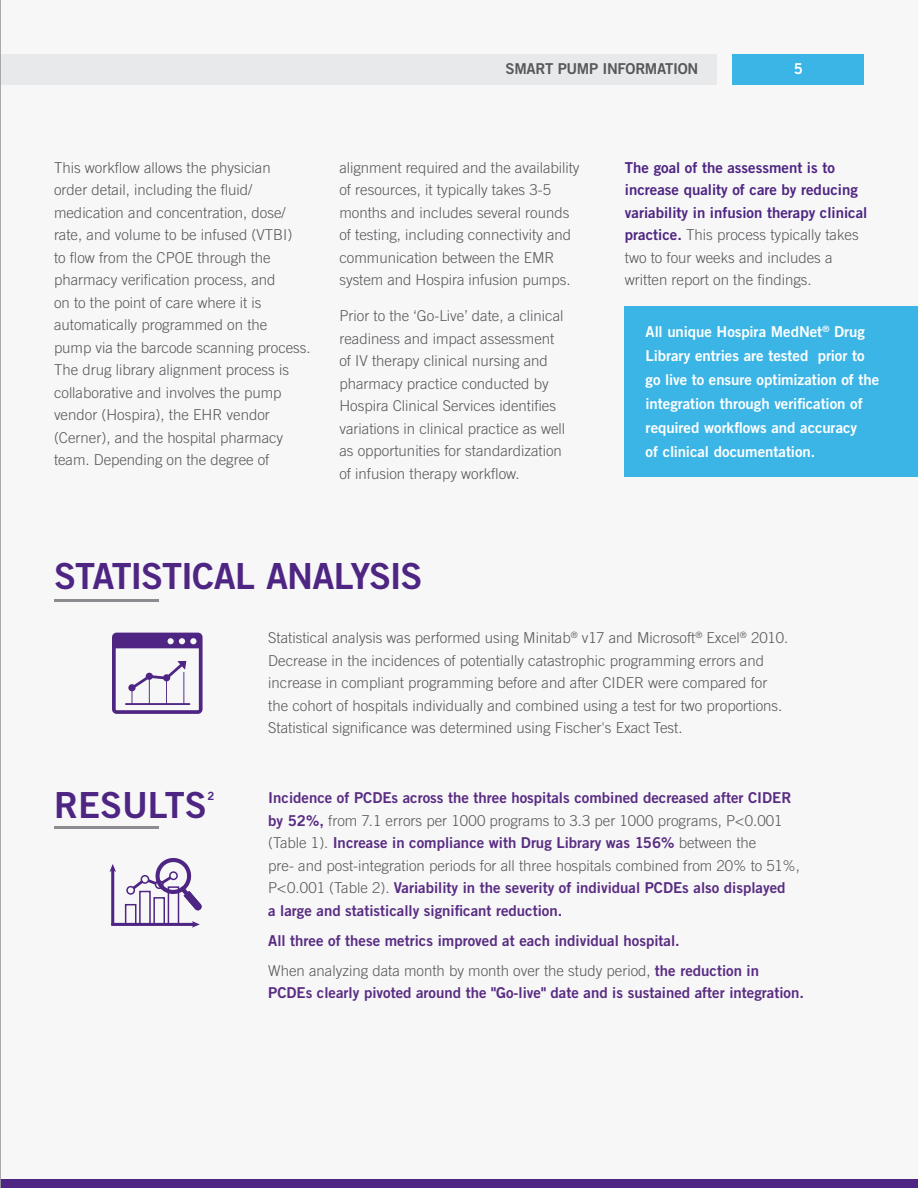
<style>
.page{position:relative;width:918px;height:1188px;background:#fff}
.page>*{position:absolute;margin:0;border:0;box-sizing:border-box;transform-origin:0 0}
.t1{font:36px "Trade Gothic LT Std Bd 2";letter-spacing:-.025em;color:#4e2582}
.t2{font:36px "Trade Gothic LT Std Bd 2";color:#4e2582}
.t3{font:300 15px/22.5px "Trade Gothic LT Std";color:#57585a}
.t4{font:15px/22.5px "Trade Gothic LT Std Bd 2";color:#592c82}
.t5{font:15px/24px "Trade Gothic LT Std Bd 2";letter-spacing:-.005em;color:#fff}
.t6{font:15px/22.5px "Trade Gothic LT Std Bd 2";color:#4e2582}
.t7{font:15px "Trade Gothic LT Std Bd 2";letter-spacing:-.025em;color:#57585a}
.t8{font:11.4px "Trade Gothic LT Std Bd 2";color:#4e2582}
.s1{font-family:"Trade Gothic LT Std Bd 2";font-weight:400;color:#4e2582}
.s2{font-family:"Trade Gothic LT Std Bd 2";font-weight:400;color:#592c82}
.s3{font-family:"Trade Gothic LT Std";font-weight:300;color:#57585a}
</style>
<div class="page">
<div style="left:0;top:0;width:918px;height:1179px;background:#f7f7f8"></div>
<div style="left:733px;top:54px;width:131px;height:31px;background:#3bb5e6"></div>
<div style="left:0;top:54px;width:716px;height:31px;background:#e8e9ea"></div>
<div style="left:0;top:1179px;width:918px;height:9px;background:#4e2582"></div>
<hr style="left:0;top:0;width:1px;height:1188px;background:#9d9fa2">
<svg style="left:112px;top:633px;width:91px;height:81px"></svg>
<hr style="left:54px;top:600px;width:104px;height:2px;background:#8a8c8f">
<hr style="left:54px;top:826px;width:104px;height:3px;background:#8a8c8f">
<div style="left:111px;top:869px;width:3px;height:56px;background:#4e2582;border:2px solid #4e2582"></div>
<svg style="left:109px;top:864px;width:7px;height:8px"></svg>
<div style="left:111px;top:923px;width:84px;height:3px;background:#4e2582;border:2px solid #4e2582"></div>
<svg style="left:124px;top:858px;width:78px;height:70px"></svg>
<div style="left:625px;top:307px;width:293px;height:170px;background:#3bb5e6"></div>
<p class="t7" style="left:506px;top:60px;width:194px">SMART PUMP INFORMATION</p>
<p class="t5" style="left:794px;top:57px;width:11px">5</p>
<p class="t3" style="left:54px;top:156px;width:258px">This workflow allows the physician<br>order detail, including the fluid/ medication and concentration, dose/ rate, and volume to be infused (VTBI)<br>to flow from the CPOE through the pharmacy verification process, and<br>on to the point of care where it is automatically programmed on the<br>pump via the barcode scanning process.<br>The drug library alignment process is collaborative and involves the pump vendor (Hospira), the EHR vendor (Cerner), and the hospital pharmacy team. Depending on the degree of</p>
<p class="t3" style="left:339px;top:156px;width:241px">alignment required and the availability of resources, it typically takes 3-5 months and includes several rounds of testing, including connectivity and communication between the EMR system and Hospira infusion pumps.</p>
<p class="t3" style="left:339px;top:305px;width:227px">Prior to the ‘Go-Live’ date, a clinical readiness and impact assessment of IV therapy clinical nursing and pharmacy practice conducted by Hospira Clinical Services identifies variations in clinical practice as well as opportunities for standardization of infusion therapy workflow.</p>
<h1 class="t1" style="left:54px;top:553px;width:370px">STATISTICAL ANALYSIS</h1>
<p class="t6" style="left:625px;top:156px;width:244px">The goal of the assessment is to increase quality of care by reducing variability in infusion therapy clinical</p>
<p class="t3" style="left:625px;top:224px;width:235px"><span class="s1">practice.</span> This process typically takes two to four weeks and includes a written report on the findings.</p>
<p class="t5" style="left:646px;top:320px;width:235px">All unique Hospira MedNet<sup>®</sup> Drug Library entries are tested prior to go live to ensure optimization of the integration through verification of required workflows and accuracy<br>of clinical documentation.</p>
<h1 class="t2" style="left:54px;top:782px;width:154px">RESULTS</h1>
<p class="t8" style="left:208px;top:789px;width:8px">2</p>
<p class="t3" style="left:268px;top:627px;width:522px">Statistical analysis was performed using Minitab<sup>®</sup> v17 and Microsoft<sup>®</sup> Excel<sup>®</sup> 2010.<br>Decrease in the incidences of potentially catastrophic programming errors and increase in compliant programming before and after CIDER were compared for the cohort of hospitals individually and combined using a test for two proportions.<br>Statistical significance was determined using Fischer's Exact Test.</p>
<p class="t4" style="left:268px;top:787px;width:525px">Incidence of PCDEs across the three hospitals combined decreased after CIDER</p>
<p class="t3" style="left:268px;top:809px;width:516px"><span class="s2">by 52%,</span> from 7.1 errors per 1000 programs to 3.3 per 1000 programs, P&lt;0.001</p>
<p class="t4" style="left:268px;top:832px;width:490px"><span class="s3">(Table 1).</span> Increase in compliance with Drug Library was 156% <span class="s3">between the</span></p>
<p class="t3" style="left:268px;top:854px;width:533px">pre- and post-integration periods for all three hospitals combined from 20% to 51%,</p>
<p class="t4" style="left:268px;top:877px;width:519px"><span class="s3">P&lt;0.001 (Table 2).</span> Variability in the severity of individual PCDEs also displayed a large and statistically significant reduction.</p>
<p class="t4" style="left:268px;top:929px;width:413px">All three of these metrics improved at each individual hospital.</p>
<p class="t3" style="left:268px;top:959px;width:492px">When analyzing data month by month over the study period, <span class="s2">the reduction in</span></p>
<p class="t4" style="left:268px;top:981px;width:537px">PCDEs clearly pivoted around the "Go-live" date and is sustained after integration.</p>
</div>
